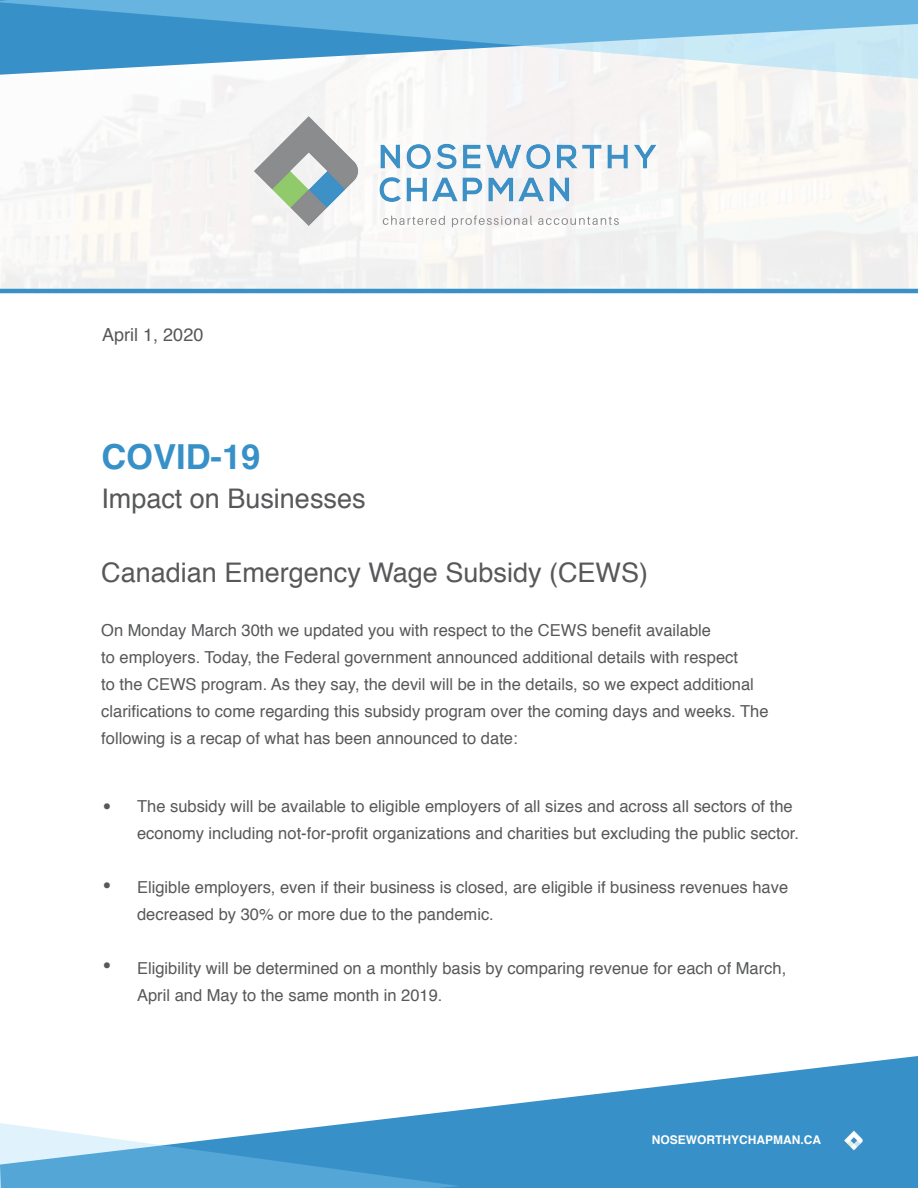
<style>
.page{position:relative;width:918px;height:1188px;background:#fff}
.page>*{position:absolute;margin:0;border:0;box-sizing:border-box;transform-origin:0 0}
.t1{font:700 34.5px "Helvetica";color:#3790c8}
.t2{font:27px "Helvetica";color:#57585a}
.t3{font:18px "Helvetica";color:#57585a}
.t4{font:16.5px/27px "Helvetica";color:#57585a}
.t5{font:700 12px "Helvetica";color:#fff}
</style>
<div class="page">
<div style="left:0;top:11px;width:918px;height:279px;background:#f6f5f4"></div>
<svg style="left:0;top:0;width:918px;height:79px"></svg>
<svg style="left:360px;top:1056px;width:558px;height:132px;fill:#3790c8"></svg>
<svg style="left:0;top:1122px;width:459px;height:66px;background:#71b3db"></svg>
<hr style="left:0;top:289px;width:918px;height:4px;background:#3790c8">
<img style="left:254px;top:116px;width:104px;height:110px">
<img style="left:379px;top:143px;width:277px;height:59px">
<svg style="left:383px;top:216px;width:62px;height:9px"></svg>
<svg style="left:452px;top:215px;width:80px;height:12px"></svg>
<svg style="left:538px;top:217px;width:81px;height:8px"></svg>
<img style="left:843px;top:1129px;width:21px;height:23px">
<p class="t3" style="left:102px;top:321px;width:103px">April 1, 2020</p>
<p class="t1" style="left:101px;top:429px;width:161px">COVID-19</p>
<p class="t2" style="left:101px;top:478px;width:266px">Impact on Businesses</p>
<p class="t2" style="left:101px;top:551px;width:548px">Canadian Emergency Wage Subsidy (CEWS)</p>
<p class="t4" style="left:101px;top:617px;width:669px">On Monday March 30th we updated you with respect to the CEWS benefit available<br>to employers. Today, the Federal government announced additional details with respect<br>to the CEWS program. As they say, the devil will be in the details, so we expect additional clarifications to come regarding this subsidy program over the coming days and weeks. The following is a recap of what has been announced to date:</p>
<p class="t2" style="left:102px;top:785px;width:11px">•</p>
<p class="t2" style="left:102px;top:865px;width:11px">•</p>
<p class="t2" style="left:102px;top:944px;width:11px">•</p>
<p class="t4" style="left:137px;top:793px;width:663px">The subsidy will be available to eligible employers of all sizes and across all sectors of the economy including not-for-profit organizations and charities but excluding the public sector.</p>
<p class="t4" style="left:137px;top:874px;width:653px">Eligible employers, even if their business is closed, are eligible if business revenues have decreased by 30% or more due to the pandemic.</p>
<p class="t4" style="left:137px;top:955px;width:651px">Eligibility will be determined on a monthly basis by comparing revenue for each of March,<br>April and May to the same month in 2019.</p>
<p class="t5" style="left:652px;top:1130px;width:171px">NOSEWORTHYCHAPMAN.CA</p>
</div>
